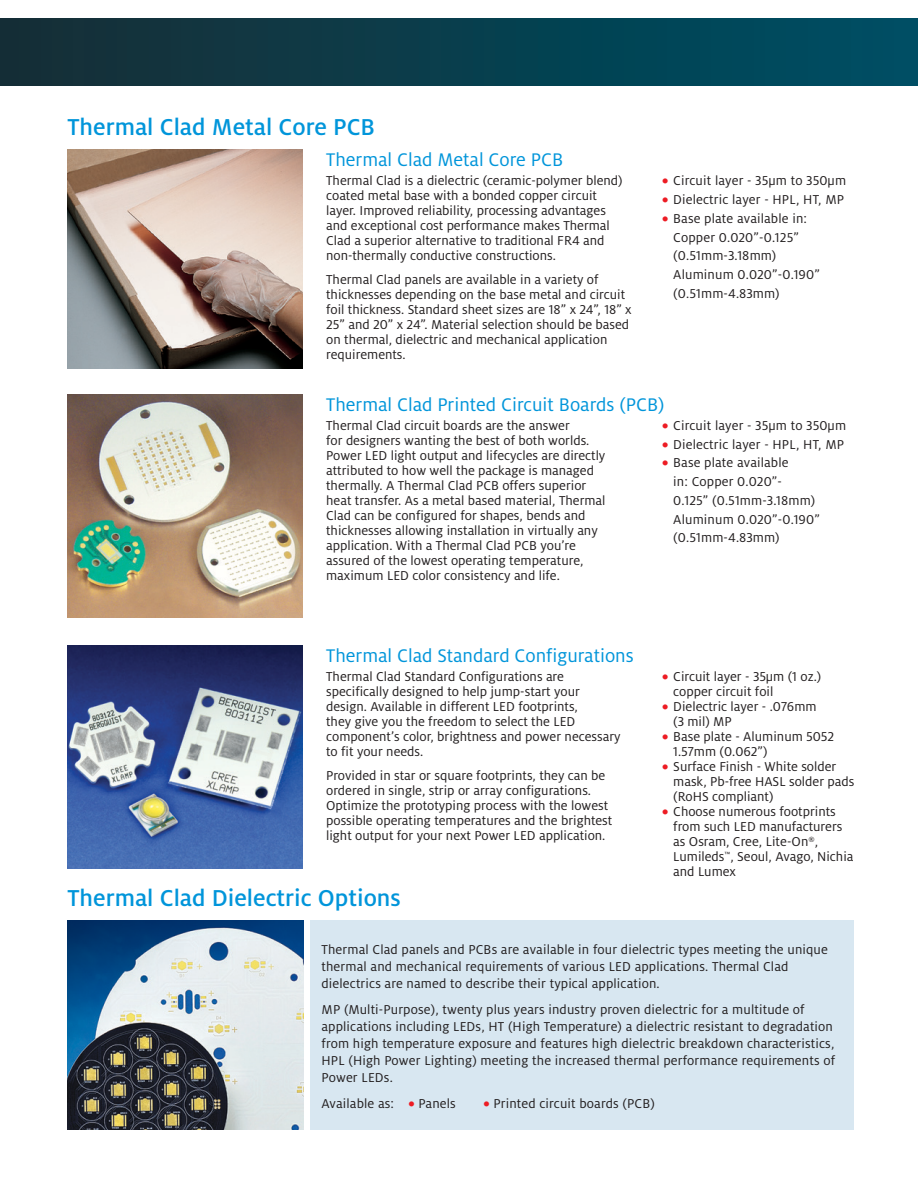
<style>
.page{position:relative;width:918px;height:1188px;background:#fff}
.page>*{position:absolute;margin:0;border:0;box-sizing:border-box;transform-origin:0 0}
.inside_header_Blue{font:500 25.5px "Henkel Milo";color:#0095da}
.Subhead_Blue{font:20.25px "Henkel Milo";color:#0095da}
.Copy_9_5__UseFirst{font:14.25px/15px "Henkel Milo";color:#231f20}
.s1{font-weight:700;color:#ed1c24}
</style>
<div class="page">
<div style="left:0;top:18px;width:918px;height:67px;background:linear-gradient(to right,#172e35,#004f64)"></div>
<img style="left:68px;top:394px;width:235px;height:223px">
<img style="left:68px;top:646px;width:235px;height:222px">
<img style="left:68px;top:150px;width:235px;height:218px">
<div style="left:311px;top:920px;width:543px;height:210px;background:#d8e7f1"></div>
<img style="left:68px;top:920px;width:235px;height:210px">
<p class="inside_header_Blue" style="left:68px;top:113px;width:309px">Thermal Clad Metal Core PCB</p>
<p class="Subhead_Blue" style="left:326px;top:149px;width:239px">Thermal Clad Metal Core PCB</p>
<p class="Copy_9_5__UseFirst" style="left:326px;top:173px;width:298px">Thermal Clad is a dielectric (ceramic-polymer blend) coated metal base with a bonded copper circuit layer. Improved reliability, processing advantages and exceptional cost performance makes Thermal Clad a superior alternative to traditional FR4 and non‑thermally conductive constructions.</p>
<p class="Copy_9_5__UseFirst" style="left:326px;top:272px;width:307px">Thermal Clad panels are available in a variety of thicknesses depending on the base metal and circuit foil thickness. Standard sheet sizes are 18” x 24”, 18” x 25” and 20” x 24”. Material selection should be based on thermal, dielectric and mechanical application requirements.</p>
<p class="Copy_9_5__UseFirst" style="left:662px;top:173px;width:186px"><span class="s1">•</span> Circuit layer - 35µm to 350µm</p>
<p class="Copy_9_5__UseFirst" style="left:662px;top:192px;width:184px"><span class="s1">•</span> Dielectric layer - HPL, HT, MP</p>
<p class="Copy_9_5__UseFirst" style="left:673px;top:209px;width:148px;line-height:18.8px;text-indent:-11px"><span class="s1">•</span> Base plate available in:<br>Copper 0.020”-0.125” (0.51mm-3.18mm)<br>Aluminum 0.020”-0.190” (0.51mm-4.83mm)</p>
<p class="Subhead_Blue" style="left:326px;top:393px;width:340px">Thermal Clad Printed Circuit Boards (PCB)</p>
<p class="Copy_9_5__UseFirst" style="left:326px;top:418px;width:281px">Thermal Clad circuit boards are the answer<br>for designers wanting the best of both worlds.<br>Power LED light output and lifecycles are directly attributed to how well the package is managed thermally. A Thermal Clad PCB offers superior heat transfer. As a metal based material, Thermal Clad can be configured for shapes, bends and thicknesses allowing installation in virtually any application. With a Thermal Clad PCB you’re assured of the lowest operating temperature, maximum LED color consistency and life.</p>
<p class="Copy_9_5__UseFirst" style="left:662px;top:418px;width:186px"><span class="s1">•</span> Circuit layer - 35µm to 350µm</p>
<p class="Copy_9_5__UseFirst" style="left:662px;top:437px;width:184px"><span class="s1">•</span> Dielectric layer - HPL, HT, MP</p>
<p class="Copy_9_5__UseFirst" style="left:673px;top:454px;width:148px;line-height:18.8px;text-indent:-11px"><span class="s1">•</span> Base plate available<br>in: Copper 0.020”-<br>0.125” (0.51mm-3.18mm)<br>Aluminum 0.020”-0.190” (0.51mm-4.83mm)</p>
<p class="Subhead_Blue" style="left:326px;top:644px;width:309px">Thermal Clad Standard Configurations</p>
<p class="Copy_9_5__UseFirst" style="left:326px;top:669px;width:296px">Thermal Clad Standard Configurations are specifically designed to help jump-start your design. Available in different LED footprints,<br>they give you the freedom to select the LED component’s color, brightness and power necessary to fit your needs.</p>
<p class="Copy_9_5__UseFirst" style="left:326px;top:768px;width:288px">Provided in star or square footprints, they can be ordered in single, strip or array configurations.<br>Optimize the prototyping process with the lowest possible operating temperatures and the brightest light output for your next Power LED application.</p>
<p class="Copy_9_5__UseFirst" style="left:673px;top:669px;width:149px;text-indent:-11px"><span class="s1">•</span> Circuit layer - 35µm (1 oz.) copper circuit foil</p>
<p class="Copy_9_5__UseFirst" style="left:673px;top:699px;width:145px;text-indent:-11px"><span class="s1">•</span> Dielectric layer - .076mm (3 mil) MP</p>
<p class="Copy_9_5__UseFirst" style="left:673px;top:729px;width:162px;text-indent:-11px"><span class="s1">•</span> Base plate - Aluminum 5052<br>1.57mm (0.062”)</p>
<p class="Copy_9_5__UseFirst" style="left:673px;top:759px;width:183px;text-indent:-11px"><span class="s1">•</span> Surface Finish - White solder mask, Pb-free HASL solder pads (RoHS compliant)</p>
<p class="Copy_9_5__UseFirst" style="left:673px;top:804px;width:182px;text-indent:-11px"><span class="s1">•</span> Choose numerous footprints from such LED manufacturers as Osram, Cree, Lite-On<sup>®</sup>,<br>Lumileds<sup>™</sup>, Seoul, Avago, Nichia and Lumex</p>
<p class="inside_header_Blue" style="left:68px;top:884px;width:335px">Thermal Clad Dielectric Options</p>
<p class="Copy_9_5__UseFirst" style="left:322px;top:941px;width:508px;line-height:17.1px">Thermal Clad panels and PCBs are available in four dielectric types meeting the unique thermal and mechanical requirements of various LED applications. Thermal Clad dielectrics are named to describe their typical application.</p>
<p class="Copy_9_5__UseFirst" style="left:322px;top:1001px;width:515px;line-height:17.1px">MP (Multi-Purpose), twenty plus years industry proven dielectric for a multitude of applications including LEDs, HT (High Temperature) a dielectric resistant to degradation from high temperature exposure and features high dielectric breakdown characteristics, HPL (High Power Lighting) meeting the increased thermal performance requirements of Power LEDs.</p>
<p class="Copy_9_5__UseFirst" style="left:322px;top:1096px;width:136px">Available as: <span class="s1">•</span> Panels</p>
<p class="Copy_9_5__UseFirst" style="left:484px;top:1096px;width:173px"><span class="s1">•</span> Printed circuit boards (PCB)</p>
</div>
